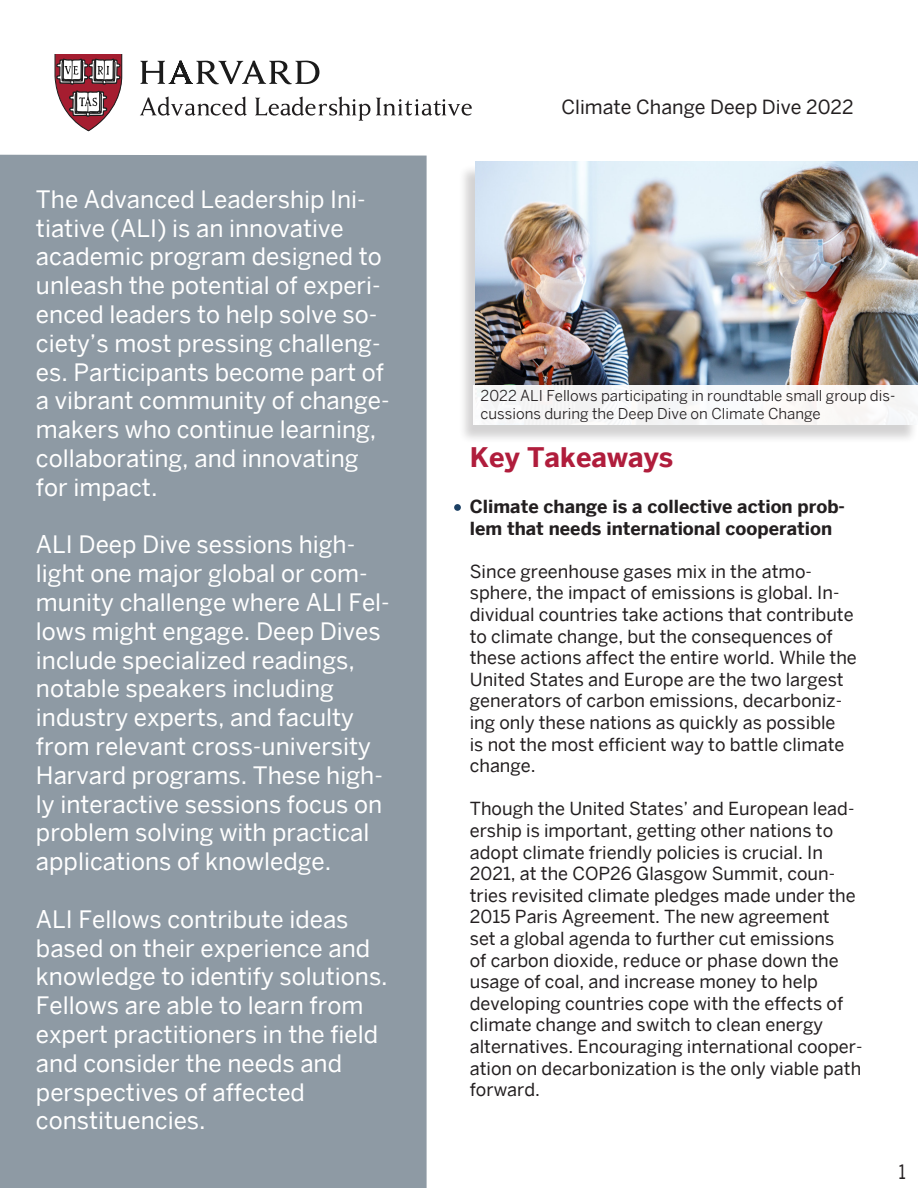
<style>
.page{position:relative;width:918px;height:1188px;background:#fff}
.page>*{position:absolute;margin:0;border:0;box-sizing:border-box;transform-origin:0 0}
.t1{font:700 27px "Benton Sans";color:#b01d3c}
.t2{font:24px/28.8px "Benton Sans";color:#fff}
.t3{font:19.8px "Benton Sans Cond";color:#231f20;scale:.91 1}
.t4{font:19.5px "Benton Sans";color:#231f20}
.t5{font:18px/21.6px "Benton Sans";color:#231f20}
.t6{font:700 18px/21.6px "Benton Sans";color:#231f20}
.t7{font:15px/18px "Benton Sans";color:#231f20}
</style>
<div class="page">
<svg style="left:140px;top:97px;width:107px;height:19px"></svg>
<svg style="left:255px;top:97px;width:115px;height:24px"></svg>
<svg style="left:376px;top:98px;width:96px;height:18px"></svg>
<svg style="left:140px;top:61px;width:179px;height:23px"></svg>
<svg style="left:55px;top:55px;width:67px;height:76px"></svg>
<div style="left:0;top:155px;width:427px;height:1033px;background:#8e9aa4"></div>
<div style="left:458px;top:164px;width:460px;height:281px;background:#231f20;opacity:.2"></div>
<img style="left:476px;top:161px;width:442px;height:224px">
<div style="left:454px;top:504px;width:7px;height:7px;background:#1b4064;border-radius:50%"></div>
<div style="left:474px;top:385px;width:444px;height:40px;background:#f8f7f7"></div>
<p class="t2" style="left:36px;top:184px;width:355px">The Advanced Leadership Ini&shy;tiative (ALI) is an innovative academic program designed to unleash the potential of experi&shy;enced leaders to help solve so&shy;ciety’s most pressing challeng&shy;es. Participants become part of a vibrant community of change&shy;makers who continue learning, collaborating, and innovating for impact.</p>
<p class="t2" style="left:36px;top:530px;width:355px">ALI Deep Dive sessions high&shy;light one major global or com&shy;munity challenge where ALI Fel&shy;lows might engage. Deep Dives include specialized readings, notable speakers including industry experts, and faculty from relevant cross-university<br>Harvard programs. These high&shy;ly interactive sessions focus on problem solving with practical applications of knowledge.</p>
<p class="t2" style="left:36px;top:904px;width:353px">ALI Fellows contribute ideas based on their experience and knowledge to identify solutions.<br>Fellows are able to learn from expert practitioners in the field and consider the needs and perspectives of affected</p>
<p class="t2" style="left:36px;top:1106px;width:171px">constituencies.</p>
<p class="t4" style="left:561px;top:95px;width:294px">Climate Change Deep Dive 2022</p>
<p class="t7" style="left:481px;top:386px;width:416px">2022 ALI Fellows participating in roundtable small group dis&shy;cussions during the Deep Dive on Climate Change</p>
<p class="t1" style="left:470px;top:441px;width:205px">Key Takeaways</p>
<p class="t6" style="left:470px;top:495px;width:377px">Climate change is a collective action prob&shy;lem that needs international cooperation</p>
<p class="t5" style="left:470px;top:560px;width:389px">Since greenhouse gases mix in the atmo&shy;sphere, the impact of emissions is global. In&shy;dividual countries take actions that contribute to climate change, but the consequences of these actions affect the entire world. While the United States and Europe are the two largest generators of carbon emissions, decarboniz&shy;ing only these nations as quickly as possible<br>is not the most efficient way to battle climate change.</p>
<p class="t5" style="left:470px;top:798px;width:394px">Though the United States’ and European lead&shy;ership is important, getting other nations to adopt climate friendly policies is crucial. In 2021, at the COP26 Glasgow Summit, coun&shy;tries revisited climate pledges made under the 2015 Paris Agreement. The new agreement<br>set a global agenda to further cut emissions<br>of carbon dioxide, reduce or phase down the usage of coal, and increase money to help developing countries cope with the effects of climate change and switch to clean energy alternatives. Encouraging international cooper&shy;ation on decarbonization is the only viable path forward.</p>
<p class="t3" style="left:899px;top:1161px;width:9px">1</p>
</div>
